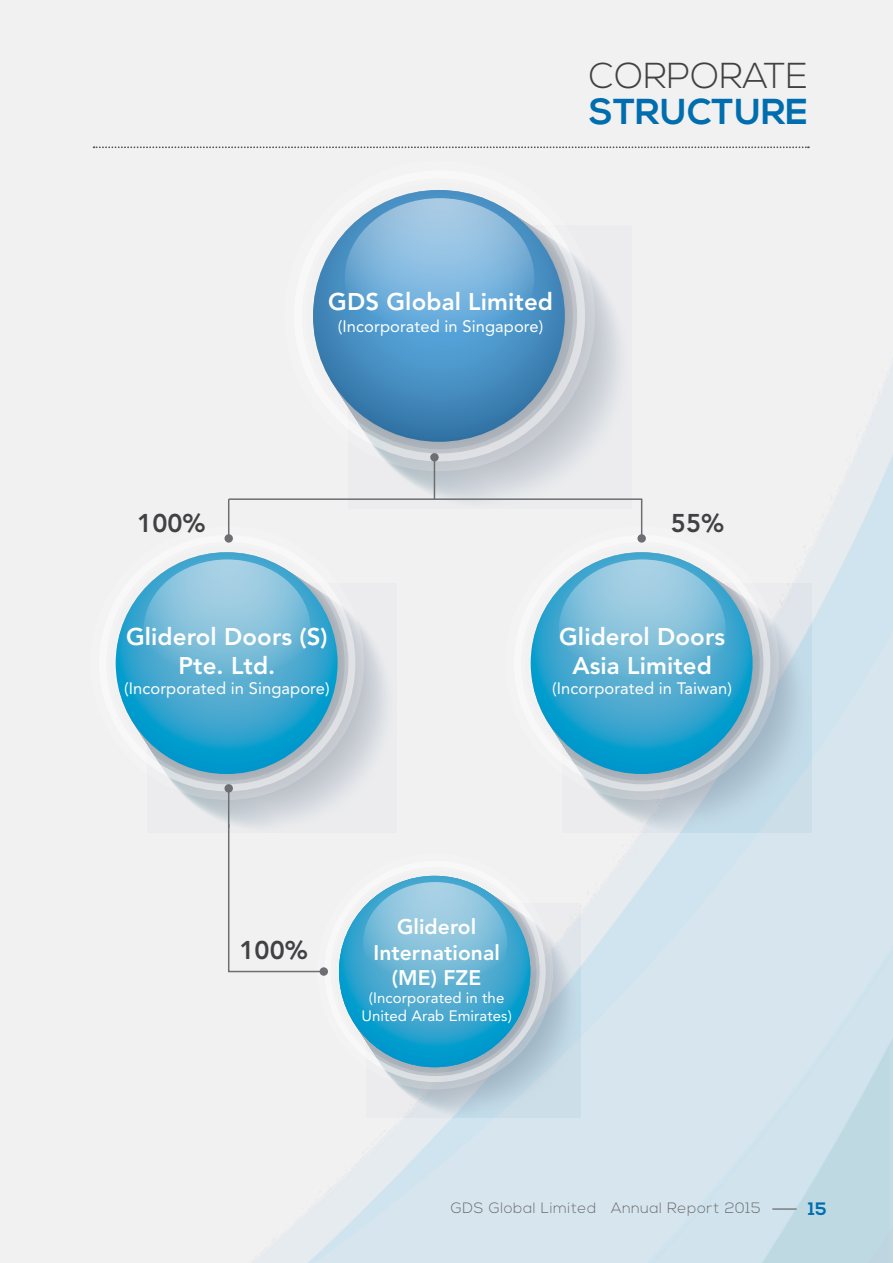
<style>
.page{position:relative;width:893px;height:1263px;background:#fff}
.page>*{position:absolute;margin:0;border:0;box-sizing:border-box;transform-origin:0 0}
.t1{font:300 36px "Nexa";color:#414042}
.t2{font:700 36px "Nexa";color:#006eae}
.t3{font:800 25.5px "Avenir LT Std";color:#414042}
.t4{font:800 24px/28.8px "Avenir LT Std";letter-spacing:.005em;color:#fff;text-align:center}
.t5{font:800 21px/25.2px "Avenir LT Std";letter-spacing:.005em;color:#fff;text-align:center}
.t6{font:700 18px "Nexa";color:#006eae}
.t7{font:16.5px "Avenir LT Std";letter-spacing:.005em;color:#fff}
.t8{font:15px/18px "Avenir LT Std";letter-spacing:.005em;color:#fff;text-align:center}
.t9{font:300 15px "Nexa";letter-spacing:.04em;color:#6d6e71}
</style>
<div class="page">
<img style="left:1px;top:0;width:892px;height:1263px">
<svg style="left:772px;top:1209px;width:24px;height:1px"></svg>
<svg style="left:94px;top:147px;width:715px;height:1px"></svg>
<svg style="left:284px;top:161px;width:311px;height:310px;fill:#f1f1f2"></svg>
<svg style="left:294px;top:170px;width:291px;height:291px"></svg>
<svg style="left:90px;top:526px;width:274px;height:274px;fill:#f1f1f2"></svg>
<svg style="left:99px;top:535px;width:256px;height:256px"></svg>
<svg style="left:505px;top:526px;width:274px;height:274px;fill:#f1f1f2"></svg>
<svg style="left:514px;top:535px;width:256px;height:256px"></svg>
<svg style="left:317px;top:853px;width:236px;height:236px;fill:#f1f1f2"></svg>
<svg style="left:325px;top:861px;width:221px;height:221px"></svg>
<div style="left:430px;top:453px;width:9px;height:8px;background:#6d6e71;border-radius:50%"></div>
<hr style="left:434px;top:457px;width:1px;height:42px;background:#6d6e71">
<div style="left:224px;top:534px;width:9px;height:9px;background:#6d6e71;border-radius:50%"></div>
<hr style="left:228px;top:499px;width:1px;height:39px;background:#6d6e71">
<div style="left:320px;top:967px;width:8px;height:9px;background:#6d6e71;border-radius:50%"></div>
<div style="left:227px;top:822px;width:99px;height:151px;background:#f1f1f2"></div>
<div style="left:224px;top:784px;width:9px;height:8px;background:#6d6e71;border-radius:50%"></div>
<hr style="left:228px;top:788px;width:1px;height:40px;background:#6d6e71">
<div style="left:637px;top:534px;width:9px;height:9px;background:#6d6e71;border-radius:50%"></div>
<hr style="left:641px;top:499px;width:1px;height:39px;background:#6d6e71">
<hr style="left:229px;top:498px;width:413px;height:2px;background:#6d6e71">
<h2 class="t3" style="left:137px;top:508px;width:70px">100%</h2>
<h1 class="t1" style="left:589px;top:55px;width:220px">CORPORATE</h1>
<h1 class="t2" style="left:589px;top:90px;width:220px">STRUCTURE</h1>
<h3 class="t4" style="left:328px;top:287px;width:226px">GDS Global Limited</h3>
<p class="t7" style="left:338px;top:317px;width:207px">(Incorporated in Singapore)</p>
<h2 class="t3" style="left:671px;top:508px;width:55px">55%</h2>
<h3 class="t4" style="left:126px;top:623px;width:203px">Gliderol Doors (S)<br>Pte. Ltd.</h3>
<p class="t7" style="left:124px;top:678px;width:207px">(Incorporated in Singapore)</p>
<h3 class="t4" style="left:559px;top:623px;width:167px">Gliderol Doors<br>Asia Limited</h3>
<p class="t7" style="left:552px;top:678px;width:181px">(Incorporated in Taiwan)</p>
<h2 class="t3" style="left:240px;top:935px;width:70px">100%</h2>
<p class="t5" style="left:373px;top:914px;width:128px">Gliderol<br>International (ME) FZE</p>
<p class="t8" style="left:361px;top:989px;width:152px">(Incorporated in the<br>United Arab Emirates)</p>
<p class="t9" style="left:451px;top:1199px;width:311px">GDS Global Limited Annual Report 2015</p>
<p class="t6" style="left:808px;top:1199px;width:20px">15</p>
</div>
